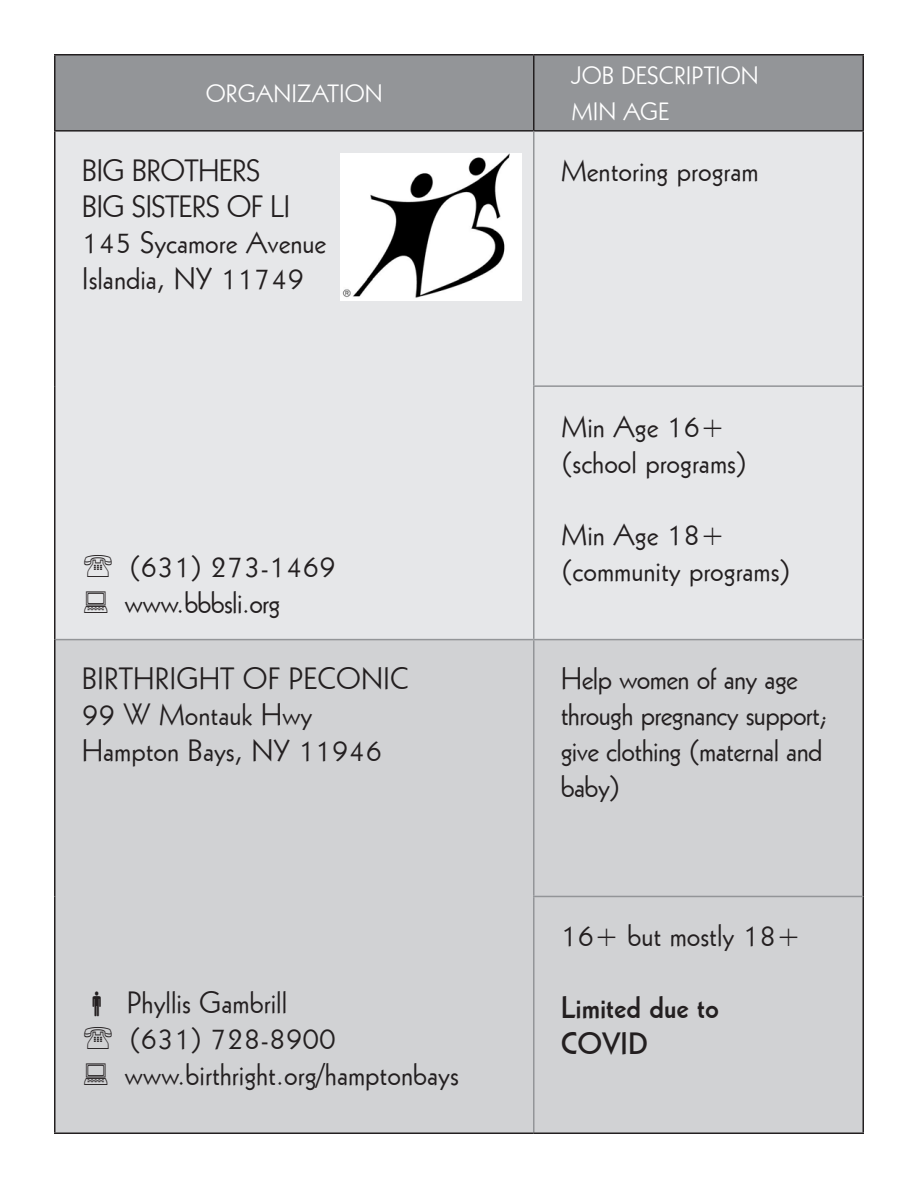
<style>
.page{position:relative;width:918px;height:1188px;background:#fff}
.page>*{position:absolute;margin:0;border:0;box-sizing:border-box;transform-origin:0 0}
.t1{font:30px/36px "Geometr 231 BT";color:#231f20}
.t2{font:30px/36px "Geometr 231 BT";letter-spacing:-.02em;color:#231f20}
.t3{font:30px "Geometr 231 BT";letter-spacing:-.025em;color:#231f20}
.t4{font:30px/36px "Geometric 231 BT Bold C";color:#231f20}
.t5{font:24.3px "Geometr 231 BT";color:#fff}
</style>
<div class="page">
<div style="left:56px;top:56px;width:806px;height:74px;background:#939598"></div>
<div style="left:56px;top:132px;width:806px;height:507px;background:#e6e7e9"></div>
<div style="left:56px;top:640px;width:806px;height:492px;background:#d1d2d4"></div>
<hr style="left:533px;top:56px;width:2px;height:74px;background:#231f20">
<hr style="left:54px;top:130px;width:480px;height:2px;background:#231f20">
<hr style="left:534px;top:130px;width:330px;height:2px;background:#231f20">
<hr style="left:533px;top:132px;width:2px;height:253px;background:#939598">
<hr style="left:533px;top:385px;width:329px;height:2px;background:#939598">
<hr style="left:533px;top:387px;width:2px;height:252px;background:#939598">
<hr style="left:533px;top:640px;width:2px;height:256px;background:#939598">
<hr style="left:533px;top:897px;width:2px;height:235px;background:#939598">
<hr style="left:54px;top:54px;width:480px;height:2px;background:#231f20">
<hr style="left:54px;top:56px;width:2px;height:74px;background:#231f20">
<hr style="left:534px;top:54px;width:330px;height:2px;background:#231f20">
<hr style="left:862px;top:56px;width:2px;height:74px;background:#231f20">
<hr style="left:54px;top:132px;width:2px;height:254px;background:#231f20">
<hr style="left:862px;top:132px;width:2px;height:254px;background:#231f20">
<hr style="left:54px;top:386px;width:2px;height:254px;background:#231f20">
<hr style="left:862px;top:386px;width:2px;height:254px;background:#231f20">
<hr style="left:56px;top:639px;width:478px;height:1px;background:#939598">
<hr style="left:54px;top:640px;width:2px;height:256px;background:#231f20">
<hr style="left:54px;top:896px;width:2px;height:236px;background:#231f20">
<hr style="left:534px;top:639px;width:328px;height:1px;background:#939598">
<hr style="left:862px;top:640px;width:2px;height:256px;background:#231f20">
<hr style="left:862px;top:896px;width:2px;height:236px;background:#231f20">
<hr style="left:534px;top:1132px;width:330px;height:2px;background:#231f20">
<hr style="left:54px;top:1132px;width:480px;height:2px;background:#231f20">
<hr style="left:533px;top:896px;width:329px;height:1px;background:#939598">
<img style="left:340px;top:153px;width:182px;height:148px">
<svg style="left:84px;top:554px;width:28px;height:23px"></svg>
<svg style="left:84px;top:591px;width:23px;height:22px"></svg>
<svg style="left:93px;top:992px;width:8px;height:25px"></svg>
<svg style="left:84px;top:1027px;width:28px;height:22px"></svg>
<svg style="left:84px;top:1063px;width:23px;height:22px"></svg>
<p class="t5" style="left:206px;top:78px;width:178px">ORGANIZATION</p>
<p class="t3" style="left:82px;top:151px;width:180px">BIG BROTHERS</p>
<p class="t3" style="left:82px;top:187px;width:210px">BIG SISTERS OF LI</p>
<p class="t1" style="left:82px;top:223px;width:246px">145 Sycamore Avenue</p>
<p class="t1" style="left:82px;top:259px;width:224px">Islandia, NY 11749</p>
<p class="t1" style="left:129px;top:547px;width:208px">(631) 273-1469</p>
<p class="t3" style="left:124px;top:583px;width:157px">www.bbbsli.org</p>
<p class="t1" style="left:82px;top:660px;width:329px">BIRTHRIGHT OF PECONIC</p>
<p class="t1" style="left:82px;top:696px;width:232px">99 W Montauk Hwy</p>
<p class="t1" style="left:82px;top:732px;width:302px">Hampton Bays, NY 11946</p>
<p class="t1" style="left:127px;top:984px;width:162px">Phyllis Gambrill</p>
<p class="t1" style="left:129px;top:1020px;width:208px">(631) 728-8900</p>
<p class="t1" style="left:124px;top:1056px;width:336px">www.birthright.org/hamptonbays</p>
<p class="t5" style="left:572px;top:60px;width:189px">JOB DESCRIPTION</p>
<p class="t5" style="left:572px;top:96px;width:100px">MIN AGE</p>
<p class="t1" style="left:561px;top:151px;width:199px">Mentoring program</p>
<p class="t1" style="left:561px;top:407px;width:188px">Min Age 16+ (school programs)</p>
<p class="t1" style="left:561px;top:515px;width:231px">Min Age 18+ (community programs)</p>
<p class="t2" style="left:561px;top:660px;width:269px">Help women of any age through pregnancy support; give clothing (maternal and baby)</p>
<p class="t1" style="left:561px;top:917px;width:242px">16+ but mostly 18+</p>
<p class="t4" style="left:561px;top:989px;width:160px">Limited due to<br>COVID</p>
</div>
